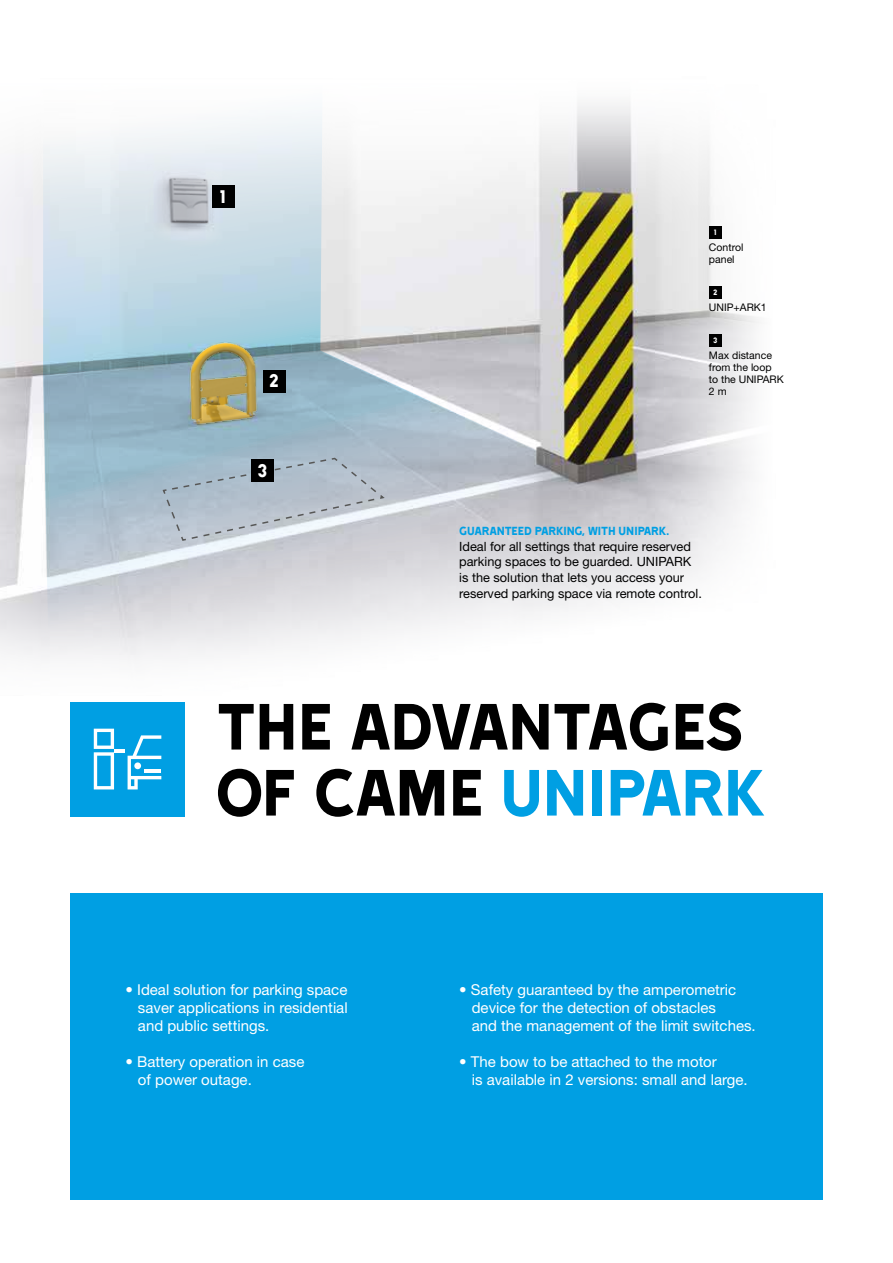
<style>
.page{position:relative;width:893px;height:1263px;background:#fff}
.page>*{position:absolute;margin:0;border:0;box-sizing:border-box;transform-origin:0 0}
.t1{font:75px/66px "Came Type";letter-spacing:-.025em;color:#000}
.t2{font:16.8px "Came Type";color:#fff}
.t3{font:15px/18px "Helvetica Neue LTW1 G";color:#fff}
.t4{font:13.5px "Came Type";letter-spacing:-.025em;color:#009fe3}
.t5{font:12.75px/15.8px "Helvetica Neue LTW1 G";color:#000}
.t6{font:10.5px/12px "Helvetica Neue LTW1 G";color:#000}
.t7{font:9px "Came Type";color:#fff}
.s1{color:#009fe3}
</style>
<div class="page">
<img style="left:401px;top:102px;width:358px;height:487px">
<svg style="left:0;top:273px;width:660px;height:387px"></svg>
<svg style="left:43px;top:350px;width:589px;height:299px"></svg>
<svg style="left:0;top:147px;width:401px;height:305px"></svg>
<svg style="left:43px;top:113px;width:280px;height:262px"></svg>
<img style="left:155px;top:309px;width:152px;height:154px">
<img style="left:131px;top:157px;width:119px;height:102px">
<div style="left:70px;top:893px;width:753px;height:306px;background:#009fe3"></div>
<div style="left:212px;top:185px;width:22px;height:23px;background:#000"></div>
<div style="left:709px;top:226px;width:13px;height:13px;background:#000"></div>
<div style="left:709px;top:286px;width:13px;height:13px;background:#000"></div>
<div style="left:709px;top:334px;width:13px;height:13px;background:#000"></div>
<div style="left:263px;top:370px;width:22px;height:23px;background:#000"></div>
<div style="left:70px;top:702px;width:115px;height:114px;background:#009fe3"></div>
<svg style="left:94px;top:729px;width:67px;height:60px"></svg>
<svg style="left:162px;top:457px;width:224px;height:85px;background:#b7c3ce"></svg>
<div style="left:251px;top:459px;width:23px;height:23px;background:#000"></div>
<p class="t2" style="left:220px;top:186px;width:8px">1</p>
<p class="t2" style="left:269px;top:371px;width:12px">2</p>
<p class="t2" style="left:257px;top:460px;width:12px">3</p>
<p class="t7" style="left:714px;top:227px;width:4px">1</p>
<p class="t6" style="left:709px;top:241px;width:36px">Control panel</p>
<p class="t7" style="left:713px;top:287px;width:6px">2</p>
<p class="t6" style="left:709px;top:301px;width:59px">UNIP+ARK1</p>
<p class="t7" style="left:713px;top:335px;width:6px">3</p>
<p class="t6" style="left:709px;top:349px;width:76px">Max distance from the loop<br>to the UNIPARK<br>2 m</p>
<p class="t4" style="left:459px;top:524px;width:212px">GUARANTEED PARKING, WITH UNIPARK.</p>
<p class="t5" style="left:459px;top:538px;width:244px">Ideal for all settings that require reserved parking spaces to be guarded. UNIPARK is the solution that lets you access your reserved parking space via remote control.</p>
<h1 class="t1" style="left:215px;top:693px;width:553px">THE ADVANTAGES<br>OF CAME <span class="s1">UNIPARK</span></h1>
<p class="t3" style="left:138px;top:981px;width:211px;text-align:justify;text-indent:-13px">• Ideal solution for parking space saver applications in residential and public settings.</p>
<p class="t3" style="left:138px;top:1053px;width:168px;text-indent:-13px">• Battery operation in case of power outage.</p>
<p class="t3" style="left:472px;top:981px;width:285px;text-indent:-13px">• Safety guaranteed by the amperometric device for the detection of obstacles<br>and the management of the limit switches.</p>
<p class="t3" style="left:472px;top:1053px;width:277px;text-indent:-13px">• The bow to be attached to the motor<br>is available in 2 versions: small and large.</p>
</div>
